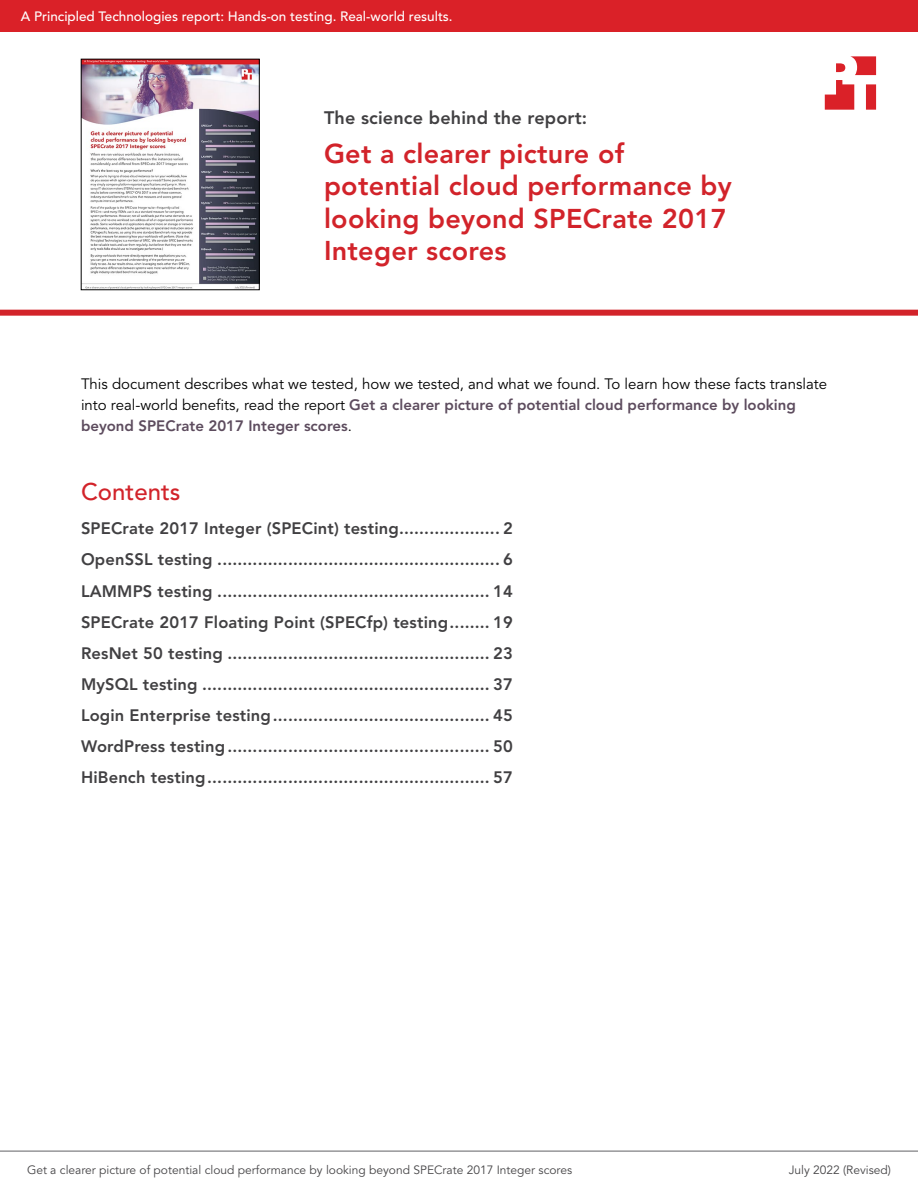
<style>
.page{position:relative;width:918px;height:1188px;background:#fff}
.page>*{position:absolute;margin:0;border:0;box-sizing:border-box;transform-origin:0 0}
.t1{font:800 27px/32.4px "Avenir LT Pro";letter-spacing:.01em;color:#d2232a}
.t2{font:500 24px "Avenir LT Pro";color:#d2232a}
.t3{font:800 18px "Avenir LT Pro";letter-spacing:.01em;color:#414042}
.t4{font:800 16.5px/31px "Avenir LT Pro";letter-spacing:.01em;color:#414042;text-align:justify}
.t5{font:15px/21px "Avenir LT Pro";color:#000}
.t6{font:500 13.5px "Avenir LT Pro";color:#fff}
.t7{font:12px "Avenir LT Pro";color:#464547}
.s1{font-weight:800;color:#5d4c5e}
</style>
<div class="page">
<img style="left:81px;top:59px;width:179px;height:231px">
<div style="left:0;top:310px;width:918px;height:6px;background:#d2232a"></div>
<svg style="left:825px;top:56px;width:51px;height:54px"></svg>
<hr style="left:0;top:1151px;width:918px;height:1px;background:#616264">
<div style="left:0;top:0;width:918px;height:32px;background:#da2128"></div>
<p class="t6" style="left:21px;top:9px;width:433px">A Principled Technologies report: Hands-on testing. Real-world results.</p>
<p class="t3" style="left:324px;top:107px;width:265px">The science behind the report:</p>
<h1 class="t1" style="left:324px;top:137px;width:409px">Get a clearer picture of potential cloud performance by looking beyond SPECrate 2017<br>Integer scores</h1>
<p class="t5" style="left:81px;top:374px;width:748px">This document describes what we tested, how we tested, and what we found. To learn how these facts translate into real-world benefits, read the report <span class="s1">Get a clearer picture of potential cloud performance by looking beyond SPECrate 2017 Integer scores</span>.</p>
<h2 class="t2" style="left:81px;top:477px;width:101px">Contents</h2>
<p class="t4" style="left:81px;top:513px;width:434px">SPECrate 2017 Integer (SPECint) testing.................... 2<br>OpenSSL testing ........................................................ 6<br>LAMMPS testing ...................................................... 14<br>SPECrate 2017 Floating Point (SPECfp) testing........ 19<br>ResNet 50 testing .................................................... 23<br>MySQL testing ......................................................... 37<br>Login Enterprise testing........................................... 45<br>WordPress testing.................................................... 50<br>HiBench testing........................................................ 57</p>
<p class="t7" style="left:27px;top:1163px;width:547px">Get a clearer picture of potential cloud performance by looking beyond SPECrate 2017 Integer scores</p>
<p class="t7" style="left:789px;top:1163px;width:104px">July 2022 (Revised)</p>
</div>
